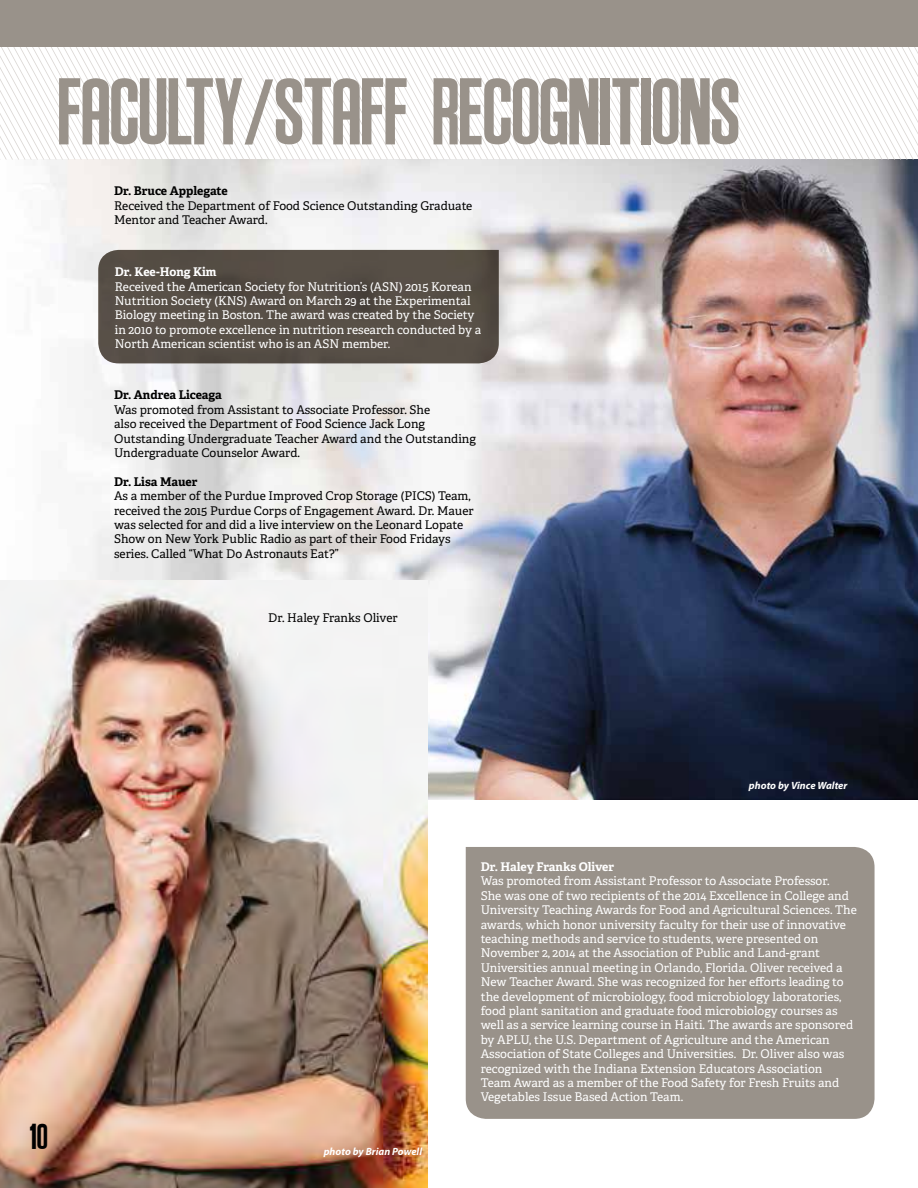
<style>
.page{position:relative;width:918px;height:1188px;background:#fff}
.page>*{position:absolute;margin:0;border:0;box-sizing:border-box;transform-origin:0 0}
.t1{font:94.5px "Anderson Supercar";letter-spacing:-.015em;color:#99928a}
.t2{font:36px "Anderson Supercar";color:#000}
.t3{font:12px/14.4px "Adelle PE";color:#fff}
.t4{font:12px/14.4px "Adelle PE";color:#000}
.t5{font:700 12px "Adelle PE";color:#000}
.t6{font:700 12px "Adelle PE";letter-spacing:-.005em;color:#fff}
.t7{font:italic 700 10.5px "Myriad Pro";color:#fff}
.s1{font-size:93px}
</style>
<div class="page">
<img style="left:41px;top:160px;width:877px;height:639px">
<img style="left:0;top:580px;width:428px;height:608px">
<svg style="left:0;top:47px;width:918px;height:113px"></svg>
<div style="left:0;top:0;width:918px;height:47px;background:#99928a"></div>
<div style="left:466px;top:847px;width:409px;height:272px;background:#99928a"></div>
<svg style="left:98px;top:250px;width:401px;height:113px;background:#564e46"></svg>
<h1 class="t1" style="left:57px;top:60px;width:684px">FACULTY<span class="s1">/</span>STAFF RECOGNITIONS</h1>
<p class="t5" style="left:114px;top:182px;width:115px">Dr. Bruce Applegate</p>
<p class="t4" style="left:114px;top:198px;width:360px">Received the Department of Food Science Outstanding Graduate<br>Mentor and Teacher Award.</p>
<p class="t6" style="left:115px;top:263px;width:103px">Dr. Kee-Hong Kim</p>
<p class="t3" style="left:115px;top:279px;width:368px">Received the American Society for Nutrition’s (ASN) 2015 Korean Nutrition Society (KNS) Award on March 29 at the Experimental Biology meeting in Boston. The award was created by the Society in 2010 to promote excellence in nutrition research conducted by a North American scientist who is an ASN member.</p>
<p class="t5" style="left:114px;top:386px;width:109px">Dr. Andrea Liceaga</p>
<p class="t4" style="left:114px;top:402px;width:363px">Was promoted from Assistant to Associate Professor. She<br>also received the Department of Food Science Jack Long Outstanding Undergraduate Teacher Award and the Outstanding Undergraduate Counselor Award.</p>
<p class="t5" style="left:114px;top:473px;width:85px">Dr. Lisa Mauer</p>
<p class="t4" style="left:114px;top:488px;width:361px">As a member of the Purdue Improved Crop Storage (PICS) Team, received the 2015 Purdue Corps of Engagement Award. Dr. Mauer was selected for and did a live interview on the Leonard Lopate Show on New York Public Radio as part of their Food Fridays series. Called “What Do Astronauts Eat?”</p>
<p class="t4" style="left:268px;top:610px;width:131px">Dr. Haley Franks Oliver</p>
<h2 class="t2" style="left:30px;top:1117px;width:20px">10</h2>
<p class="t7" style="left:324px;top:1145px;width:100px">photo by Brian Powell</p>
<p class="t7" style="left:749px;top:778px;width:100px">photo by Vince Walter</p>
<p class="t6" style="left:481px;top:858px;width:135px">Dr. Haley Franks Oliver</p>
<p class="t3" style="left:481px;top:873px;width:378px">Was promoted from Assistant Professor to Associate Professor.<br>She was one of two recipients of the 2014 Excellence in College and University Teaching Awards for Food and Agricultural Sciences. The awards, which honor university faculty for their use of innovative teaching methods and service to students, were presented on November 2, 2014 at the Association of Public and Land-grant Universities annual meeting in Orlando, Florida. Oliver received a New Teacher Award. She was recognized for her efforts leading to the development of microbiology, food microbiology laboratories, food plant sanitation and graduate food microbiology courses as well as a service learning course in Haiti. The awards are sponsored by APLU, the U.S. Department of Agriculture and the American Association of State Colleges and Universities. Dr. Oliver also was recognized with the Indiana Extension Educators Association<br>Team Award as a member of the Food Safety for Fresh Fruits and Vegetables Issue Based Action Team.</p>
</div>
